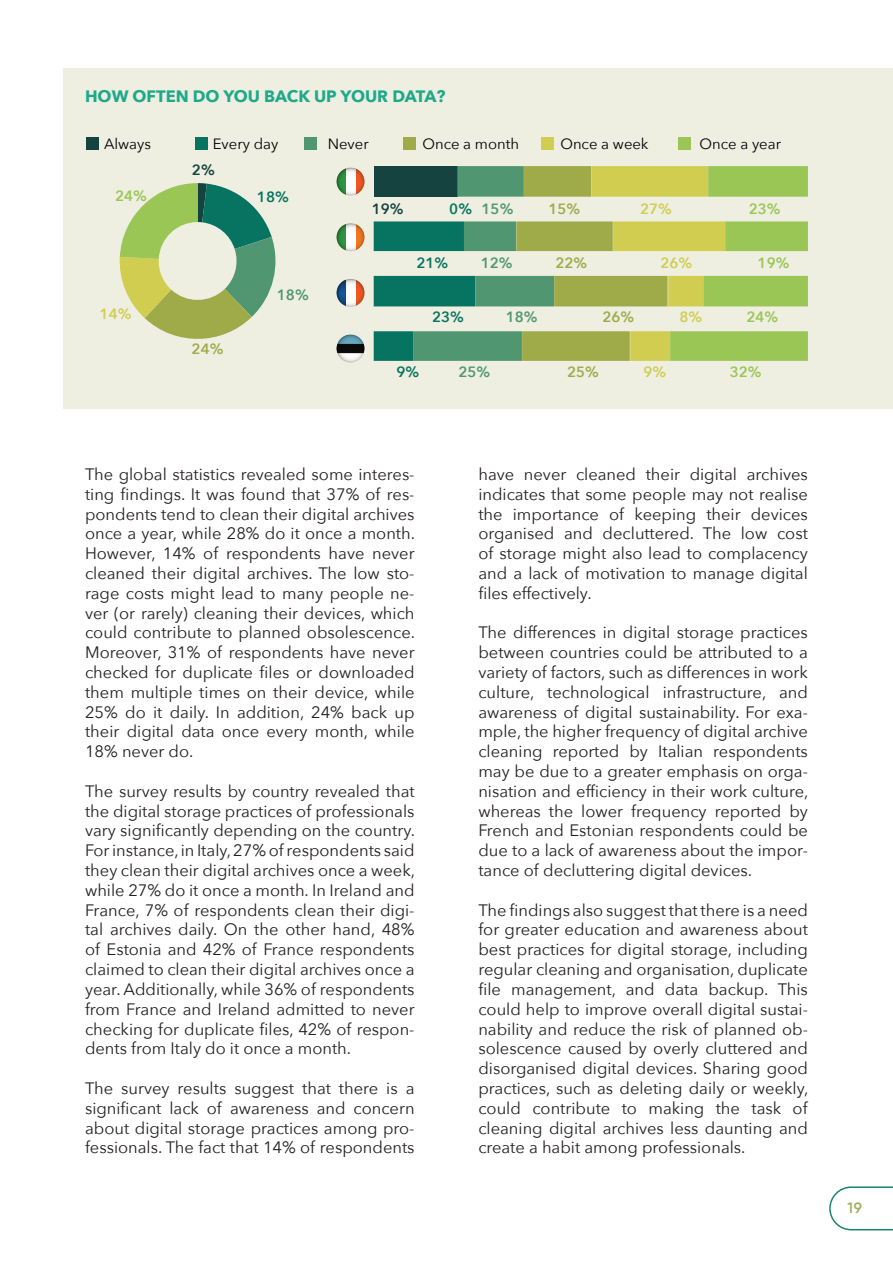
<style>
.page{position:relative;width:893px;height:1263px;background:#fff}
.page>*{position:absolute;margin:0;border:0;box-sizing:border-box;transform-origin:0 0}
.t1{font:16.5px/19.8px "Avenir Next";color:#231f20;text-align:justify}
.t2{font:700 16.5px "Avenir Next";color:#1ea98b}
.t3{font:600 15px "Gilroy";color:#a1ad5f}
.t4{font:14.85px "Avenir Next";color:#000}
.t5{font:600 14.85px "Avenir Next";color:#509771}
.t6{font:600 14.85px "Avenir Next";color:#9fab49}
.t7{font:600 14.85px "Avenir Next";color:#9ac655}
.t8{font:600 14.85px "Avenir Next";color:#067460}
.t9{font:600 14.85px "Avenir Next";color:#d0cd50}
.t10{font:600 14.85px "Avenir Next";color:#15433f}
</style>
<div class="page">
<svg style="left:829px;top:1186px;width:64px;height:44px"></svg>
<div style="left:64px;top:68px;width:829px;height:340px;background:#eeefe1"></div>
<svg style="left:374px;top:166px;width:434px;height:195px"></svg>
<svg style="left:119px;top:183px;width:157px;height:156px"></svg>
<div style="left:86px;top:137px;width:12px;height:12px;background:#15433f"></div>
<div style="left:195px;top:137px;width:13px;height:12px;background:#067460"></div>
<div style="left:304px;top:137px;width:13px;height:12px;background:#509771"></div>
<div style="left:403px;top:137px;width:13px;height:12px;background:#9fab49"></div>
<div style="left:541px;top:137px;width:12px;height:12px;background:#d0cd50"></div>
<div style="left:678px;top:137px;width:13px;height:12px;background:#9ac655"></div>
<svg style="left:355px;top:279px;width:9px;height:26px"></svg>
<svg style="left:337px;top:279px;width:9px;height:26px"></svg>
<svg style="left:337px;top:279px;width:27px;height:28px"></svg>
<svg style="left:337px;top:168px;width:9px;height:27px"></svg>
<svg style="left:355px;top:168px;width:9px;height:27px"></svg>
<svg style="left:337px;top:168px;width:27px;height:27px"></svg>
<svg style="left:337px;top:225px;width:9px;height:26px"></svg>
<svg style="left:355px;top:225px;width:9px;height:26px"></svg>
<div style="left:346px;top:223px;width:9px;height:28px;background:#dcdcd2"></div>
<svg style="left:337px;top:223px;width:27px;height:28px"></svg>
<svg style="left:337px;top:223px;width:27px;height:28px"></svg>
<svg style="left:337px;top:353px;width:27px;height:9px"></svg>
<div style="left:337px;top:344px;width:27px;height:9px;background:#22221f"></div>
<svg style="left:337px;top:335px;width:27px;height:9px"></svg>
<svg style="left:337px;top:335px;width:27px;height:27px"></svg>
<p class="t2" style="left:85px;top:81px;width:362px">HOW OFTEN DO YOU BACK UP YOUR DATA?</p>
<p class="t4" style="left:104px;top:132px;width:48px">Always</p>
<p class="t4" style="left:213px;top:132px;width:67px">Every day</p>
<p class="t4" style="left:328px;top:132px;width:42px">Never</p>
<p class="t4" style="left:422px;top:132px;width:98px">Once a month</p>
<p class="t4" style="left:560px;top:132px;width:90px">Once a week</p>
<p class="t4" style="left:699px;top:132px;width:83px">Once a year</p>
<p class="t7" style="left:115px;top:183px;width:33px">24%</p>
<p class="t9" style="left:100px;top:301px;width:33px">14%</p>
<p class="t10" style="left:192px;top:157px;width:24px">2%</p>
<p class="t6" style="left:192px;top:336px;width:33px">24%</p>
<p class="t8" style="left:257px;top:184px;width:33px">18%</p>
<p class="t5" style="left:277px;top:282px;width:33px">18%</p>
<p class="t10" style="left:372px;top:196px;width:33px">19%</p>
<p class="t8" style="left:449px;top:196px;width:24px">0%</p>
<p class="t5" style="left:482px;top:196px;width:33px">15%</p>
<p class="t6" style="left:548px;top:196px;width:33px">15%</p>
<p class="t9" style="left:640px;top:196px;width:33px">27%</p>
<p class="t7" style="left:749px;top:196px;width:33px">23%</p>
<p class="t8" style="left:417px;top:250px;width:33px">21%</p>
<p class="t5" style="left:481px;top:250px;width:33px">12%</p>
<p class="t6" style="left:556px;top:250px;width:33px">22%</p>
<p class="t9" style="left:660px;top:250px;width:33px">26%</p>
<p class="t7" style="left:758px;top:250px;width:33px">19%</p>
<p class="t8" style="left:432px;top:304px;width:33px">23%</p>
<p class="t5" style="left:506px;top:304px;width:33px">18%</p>
<p class="t6" style="left:602px;top:304px;width:33px">26%</p>
<p class="t9" style="left:679px;top:304px;width:24px">8%</p>
<p class="t7" style="left:746px;top:304px;width:33px">24%</p>
<p class="t8" style="left:396px;top:359px;width:24px">9%</p>
<p class="t5" style="left:458px;top:359px;width:33px">25%</p>
<p class="t6" style="left:567px;top:359px;width:33px">25%</p>
<p class="t9" style="left:644px;top:359px;width:24px">9%</p>
<p class="t7" style="left:730px;top:359px;width:33px">32%</p>
<p class="t1" style="left:85px;top:464px;width:332px">The global statistics revealed some interes&shy;ting findings. It was found that 37% of res&shy;pondents tend to clean their digital archives once a year, while 28% do it once a month.<br>However, 14% of respondents have never cleaned their digital archives. The low sto&shy;rage costs might lead to many people ne&shy;ver (or rarely) cleaning their devices, which could contribute to planned obsolescence.<br>Moreover, 31% of respondents have never checked for duplicate files or downloaded them multiple times on their device, while 25% do it daily. In addition, 24% back up their digital data once every month, while 18% never do.</p>
<p class="t1" style="left:85px;top:780px;width:332px">The survey results by country revealed that the digital storage practices of professionals vary significantly depending on the country.<br>For instance, in Italy, 27% of respondents said they clean their digital archives once a week, while 27% do it once a month. In Ireland and France, 7% of respondents clean their digi&shy;tal archives daily. On the other hand, 48% of Estonia and 42% of France respondents claimed to clean their digital archives once a year. Additionally, while 36% of respondents from France and Ireland admitted to never checking for duplicate files, 42% of respon&shy;dents from Italy do it once a month.</p>
<p class="t1" style="left:85px;top:1077px;width:331px">The survey results suggest that there is a significant lack of awareness and concern about digital storage practices among pro&shy;fessionals. The fact that 14% of respondents</p>
<p class="t1" style="left:478px;top:464px;width:331px">have never cleaned their digital archives indicates that some people may not realise the importance of keeping their devices organised and decluttered. The low cost of storage might also lead to complacency and a lack of motivation to manage digital files effectively.</p>
<p class="t1" style="left:478px;top:622px;width:332px">The differences in digital storage practices between countries could be attributed to a variety of factors, such as differences in work culture, technological infrastructure, and awareness of digital sustainability. For exa&shy;mple, the higher frequency of digital archive cleaning reported by Italian respondents may be due to a greater emphasis on orga&shy;nisation and efficiency in their work culture, whereas the lower frequency reported by French and Estonian respondents could be due to a lack of awareness about the impor&shy;tance of decluttering digital devices.</p>
<p class="t1" style="left:478px;top:899px;width:332px">The findings also suggest that there is a need for greater education and awareness about best practices for digital storage, including regular cleaning and organisation, duplicate file management, and data backup. This could help to improve overall digital sustai&shy;nability and reduce the risk of planned ob&shy;solescence caused by overly cluttered and disorganised digital devices. Sharing good practices, such as deleting daily or weekly, could contribute to making the task of cleaning digital archives less daunting and create a habit among professionals.</p>
<p class="t3" style="left:848px;top:1198px;width:16px">19</p>
</div>
